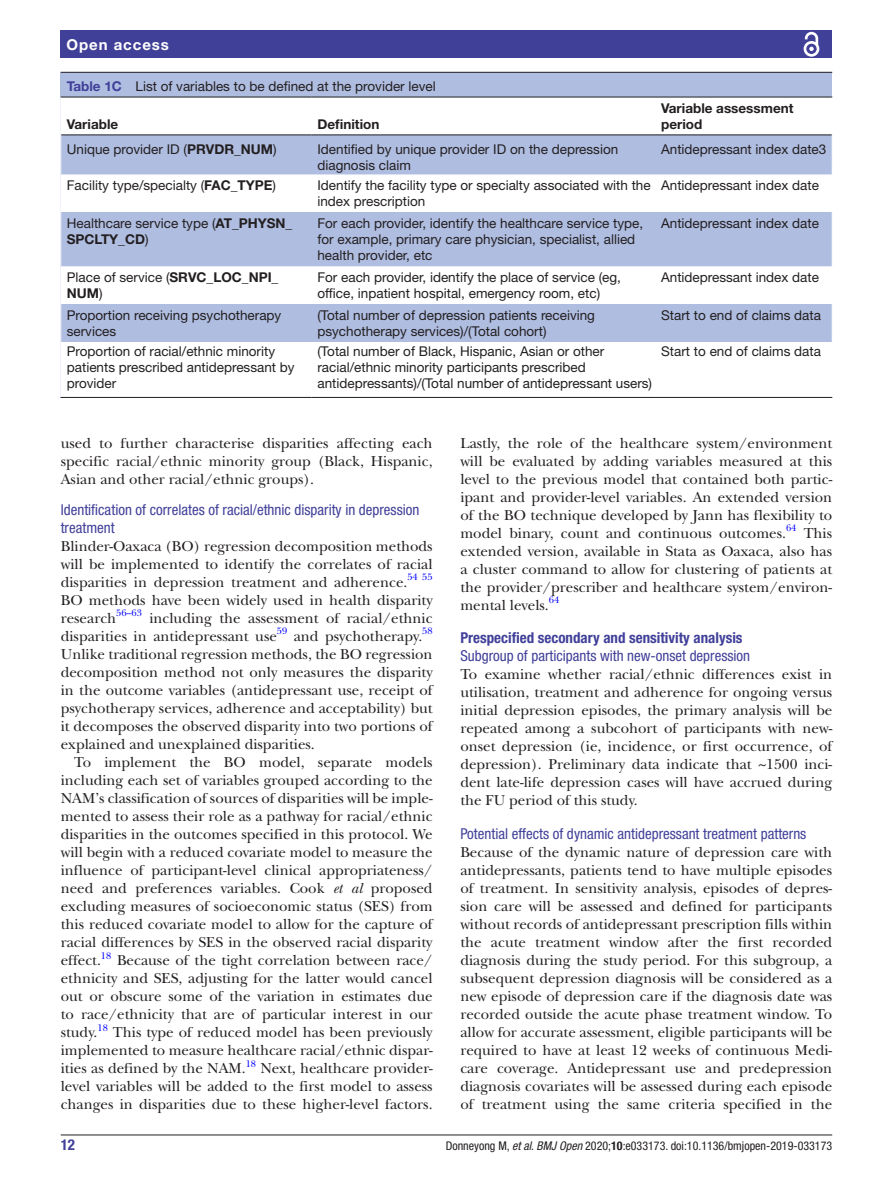
<style>
.page{position:relative;width:893px;height:1191px;background:#fff}
.page>*{position:absolute;margin:0;border:0;box-sizing:border-box;transform-origin:0 0}
.t1{font:15px/18px "New Baskerville";color:#231f20;text-align:justify}
.t2{font:condensed 15px/18px "Helvetica Neue LT Std";color:#414099}
.t3{font:700 condensed 15px "Helvetica Neue LT Std";color:#414099}
.t4{font:700 15px "Helvetica Neue LT Std";letter-spacing:.065em;color:#fff}
.t5{font:13.5px/16.2px "Helvetica Neue LT Std";color:#231f20}
.t6{font:700 13.5px/16.2px "Helvetica Neue LT Std";color:#231f20}
.t7{font:condensed 12px "Helvetica Neue LT Std";color:#231f20}
.t8{font:9.9px "New Baskerville";color:#00f}
.s1{font-weight:700;color:#414099}
.s2{font-weight:700}
.s3{font-style:italic}
</style>
<div class="page">
<hr style="left:61px;top:1134px;width:771px;height:1px;background:#231f20">
<div style="left:61px;top:31px;width:771px;height:27px;background:#414099"></div>
<svg style="left:803px;top:31px;width:17px;height:26px"></svg>
<div style="left:61px;top:73px;width:771px;height:325px;background:#afbde1"></div>
<hr style="left:61px;top:72px;width:771px;height:1px;background:#231f20">
<div style="left:61px;top:98px;width:771px;height:299px;background:#fff"></div>
<svg style="left:61px;top:135px;width:771px;height:207px"></svg>
<hr style="left:61px;top:97px;width:250px;height:1px;background:#231f20">
<hr style="left:61px;top:134px;width:250px;height:1px;background:#231f20">
<hr style="left:311px;top:97px;width:344px;height:1px;background:#231f20">
<hr style="left:311px;top:134px;width:344px;height:1px;background:#231f20">
<hr style="left:655px;top:97px;width:177px;height:1px;background:#231f20">
<hr style="left:655px;top:134px;width:177px;height:1px;background:#231f20">
<hr style="left:61px;top:397px;width:250px;height:1px;background:#231f20">
<hr style="left:311px;top:397px;width:344px;height:1px;background:#231f20">
<hr style="left:655px;top:397px;width:177px;height:1px;background:#231f20">
<p class="t4" style="left:66px;top:35px;width:104px">Open access</p>
<p class="t5" style="left:67px;top:78px;width:371px"><span class="s1">Table 1C</span> List of variables to be defined at the provider level</p>
<p class="t6" style="left:67px;top:116px;width:53px">Variable</p>
<p class="t6" style="left:317px;top:116px;width:63px">Definition</p>
<p class="t6" style="left:661px;top:99px;width:134px">Variable assessment period</p>
<p class="t5" style="left:67px;top:140px;width:211px">Unique provider ID (<span class="s2">PRVDR_NUM</span>)</p>
<p class="t5" style="left:317px;top:140px;width:302px">Identified by unique provider ID on the depression diagnosis claim</p>
<p class="t5" style="left:661px;top:140px;width:167px">Antidepressant index date3</p>
<p class="t5" style="left:67px;top:177px;width:211px">Facility type/specialty (<span class="s2">FAC_TYPE</span>)</p>
<p class="t5" style="left:317px;top:177px;width:335px">Identify the facility type or specialty associated with the index prescription</p>
<p class="t5" style="left:661px;top:177px;width:159px">Antidepressant index date</p>
<p class="t5" style="left:67px;top:215px;width:227px">Healthcare service type (<span class="s2">AT_PHYSN_<br>SPCLTY_CD</span>)</p>
<p class="t5" style="left:317px;top:215px;width:327px">For each provider, identify the healthcare service type, for example, primary care physician, specialist, allied health provider, etc</p>
<p class="t5" style="left:661px;top:215px;width:159px">Antidepressant index date</p>
<p class="t5" style="left:67px;top:269px;width:213px">Place of service (<span class="s2">SRVC_LOC_NPI_<br>NUM</span>)</p>
<p class="t5" style="left:317px;top:269px;width:305px">For each provider, identify the place of service (eg, office, inpatient hospital, emergency room, etc)</p>
<p class="t5" style="left:661px;top:269px;width:159px">Antidepressant index date</p>
<p class="t5" style="left:67px;top:306px;width:216px">Proportion receiving psychotherapy services</p>
<p class="t5" style="left:317px;top:306px;width:279px">(Total number of depression patients receiving psychotherapy services)/(Total cohort)</p>
<p class="t5" style="left:661px;top:306px;width:161px">Start to end of claims data</p>
<p class="t5" style="left:67px;top:343px;width:229px">Proportion of racial/ethnic minority patients prescribed antidepressant by provider</p>
<p class="t5" style="left:317px;top:343px;width:336px">(Total number of Black, Hispanic, Asian or other racial/ethnic minority participants prescribed antidepressants)/(Total number of antidepressant users)</p>
<p class="t5" style="left:661px;top:343px;width:161px">Start to end of claims data</p>
<p class="t1" style="left:61px;top:434px;width:373px">used to further characterise disparities affecting each specific racial/ethnic minority group (Black, Hispanic, Asian and other racial/ethnic groups).</p>
<p class="t2" style="left:61px;top:501px;width:360px">Identification of correlates of racial/ethnic disparity in depression treatment</p>
<p class="t1" style="left:61px;top:537px;width:373px">Blinder-Oaxaca (BO) regression decomposition methods will be implemented to identify the correlates of racial disparities in depression treatment and adherence.</p>
<p class="t8" style="left:407px;top:571px;width:27px">54 55</p>
<p class="t1" style="left:61px;top:591px;width:373px">BO methods have been widely used in health disparity research</p>
<p class="t8" style="left:116px;top:607px;width:27px">56–63</p>
<p class="t1" style="left:61px;top:609px;width:373px;text-indent:89px">including the assessment of racial/ethnic disparities in antidepressant use</p>
<p class="t8" style="left:277px;top:625px;width:12px">59</p>
<p class="t1" style="left:294px;top:627px;width:130px">and psychotherapy.</p>
<p class="t8" style="left:422px;top:625px;width:12px">58</p>
<p class="t1" style="left:61px;top:645px;width:373px">Unlike traditional regression methods, the BO regression decomposition method not only measures the disparity in the outcome variables (antidepressant use, receipt of psychotherapy services, adherence and acceptability) but it decomposes the observed disparity into two portions of explained and unexplained disparities.</p>
<p class="t1" style="left:61px;top:753px;width:373px;text-indent:14px">To implement the BO model, separate models including each set of variables grouped according to the NAM’s classification of sources of disparities will be imple&shy;mented to assess their role as a pathway for racial/ethnic disparities in the outcomes specified in this protocol. We will begin with a reduced covariate model to measure the influence of participant-level clinical appropriateness/ need and preferences variables. Cook <span class="s3">et al</span> proposed excluding measures of socioeconomic status (SES) from this reduced covariate model to allow for the capture of racial differences by SES in the observed racial disparity effect.</p>
<p class="t8" style="left:101px;top:949px;width:12px">18</p>
<p class="t1" style="left:61px;top:951px;width:373px;text-indent:56px">Because of the tight correlation between race/ ethnicity and SES, adjusting for the latter would cancel out or obscure some of the variation in estimates due to race/ethnicity that are of particular interest in our study.</p>
<p class="t8" style="left:98px;top:1021px;width:12px">18</p>
<p class="t1" style="left:61px;top:1023px;width:373px;text-indent:52px">This type of reduced model has been previously implemented to measure healthcare racial/ethnic dispar&shy;ities as defined by the NAM.</p>
<p class="t8" style="left:246px;top:1057px;width:12px">18</p>
<p class="t1" style="left:61px;top:1059px;width:373px;text-indent:200px">Next, healthcare provider&shy;level variables will be added to the first model to assess changes in disparities due to these higher-level factors.</p>
<p class="t1" style="left:460px;top:434px;width:373px">Lastly, the role of the healthcare system/environment will be evaluated by adding variables measured at this level to the previous model that contained both partic&shy;ipant and provider-level variables. An extended version of the BO technique developed by Jann has flexibility to model binary, count and continuous outcomes.</p>
<p class="t8" style="left:786px;top:522px;width:12px">64</p>
<p class="t1" style="left:460px;top:524px;width:373px;text-indent:343px">This extended version, available in Stata as Oaxaca, also has a cluster command to allow for clustering of patients at the provider/prescriber and healthcare system/environ&shy;mental levels.</p>
<p class="t8" style="left:549px;top:594px;width:12px">64</p>
<p class="t3" style="left:460px;top:629px;width:284px">Prespecified secondary and sensitivity analysis</p>
<p class="t2" style="left:460px;top:647px;width:291px">Subgroup of participants with new-onset depression</p>
<p class="t1" style="left:460px;top:665px;width:373px">To examine whether racial/ethnic differences exist in utilisation, treatment and adherence for ongoing versus initial depression episodes, the primary analysis will be repeated among a subcohort of participants with new&shy;onset depression (ie, incidence, or first occurrence, of depression). Preliminary data indicate that ~1500 inci&shy;dent late-life depression cases will have accrued during the FU period of this study.</p>
<p class="t2" style="left:460px;top:825px;width:348px">Potential effects of dynamic antidepressant treatment patterns</p>
<p class="t1" style="left:460px;top:843px;width:373px">Because of the dynamic nature of depression care with antidepressants, patients tend to have multiple episodes of treatment. In sensitivity analysis, episodes of depres&shy;sion care will be assessed and defined for participants without records of antidepressant prescription fills within the acute treatment window after the first recorded diagnosis during the study period. For this subgroup, a subsequent depression diagnosis will be considered as a new episode of depression care if the diagnosis date was recorded outside the acute phase treatment window. To allow for accurate assessment, eligible participants will be required to have at least 12 weeks of continuous Medi&shy;care coverage. Antidepressant use and predepression diagnosis covariates will be assessed during each episode of treatment using the same criteria specified in the</p>
<p class="t3" style="left:61px;top:1135px;width:16px">12</p>
<p class="t7" style="left:446px;top:1138px;width:388px">Donneyong M, <span class="s3">et al</span>. <span class="s3">BMJ Open</span> 2020;<span class="s2">10</span>:e033173. doi:10.1136/bmjopen-2019-033173</p>
</div>
